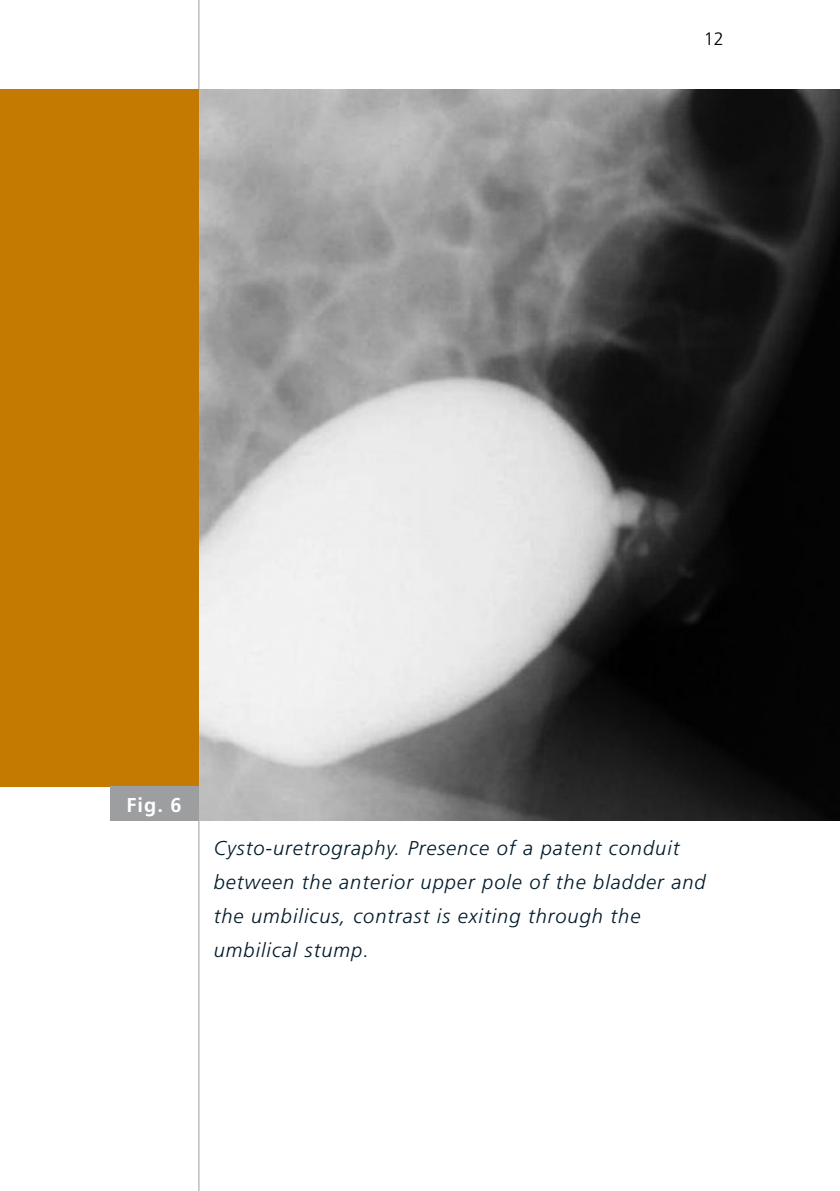
<style>
.page{position:relative;width:840px;height:1191px;background:#fff}
.page>*{position:absolute;margin:0;border:0;box-sizing:border-box;transform-origin:0 0}
.t1{font:italic 300 20px/34px "Frutiger LT Std";letter-spacing:.05em;color:#011a2a}
.t2{font:700 20px "Frutiger LT Std";color:#fff}
.t3{font:300 18px "Frutiger LT Std";color:#000}
</style>
<div class="page">
<hr style="left:198px;top:0;width:1px;height:1191px;background:#9c9e9f">
<div style="left:0;top:90px;width:199px;height:696px;background:#c47900"></div>
<div style="left:110px;top:786px;width:88px;height:34px;background:#9c9e9f"></div>
<img style="left:199px;top:90px;width:640px;height:730px">
<p class="t3" style="left:703px;top:28px;width:22px">12</p>
<p class="t2" style="left:126px;top:793px;width:57px">Fig. 6</p>
<p class="t1" style="left:214px;top:831px;width:493px">Cysto-uretrography. Presence of a patent conduit between the anterior upper pole of the bladder and the umbilicus, contrast is exiting through the umbilical stump.</p>
</div>
